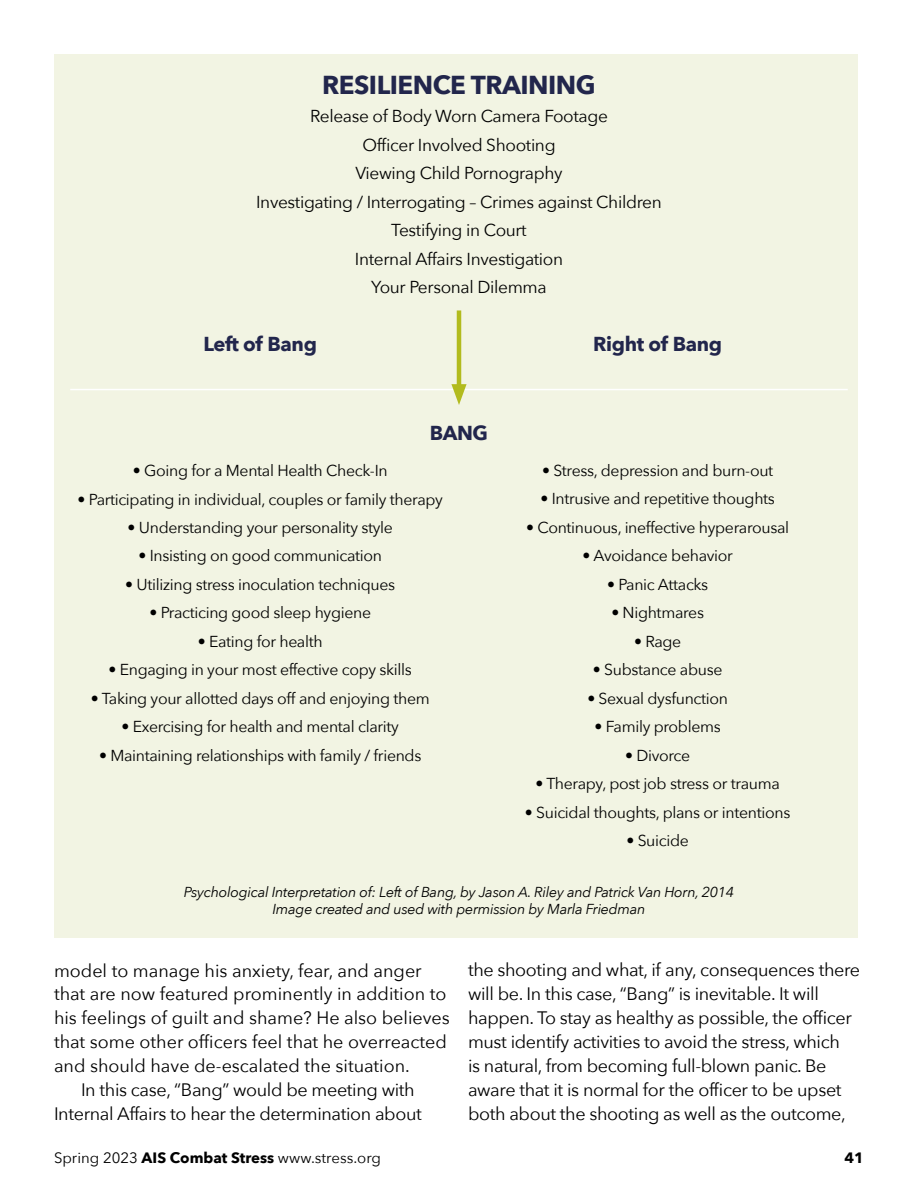
<style>
.page{position:relative;width:918px;height:1188px;background:#fff}
.page>*{position:absolute;margin:0;border:0;box-sizing:border-box;transform-origin:0 0}
.t1{font:700 25.95px "Avenir Next";letter-spacing:-.02em;color:#22264c}
.t2{font:700 20.1px "Avenir Next";letter-spacing:-.02em;color:#22264c}
.t3{font:18px/24px "Avenir Next";letter-spacing:-.02em;color:#000}
.t4{font:18px "Avenir Next";color:#000}
.t5{font:17.25px/28.5px "Avenir Next";letter-spacing:-.02em;color:#000;text-align:center}
.t6{font:15.9px "Avenir Next";letter-spacing:-.02em;color:#000}
.t7{font:15px "Avenir Next";color:#000}
.t8{font:700 15px "Avenir Next";color:#000}
.t9{font:italic 14.4px/17.2px "Avenir Next";letter-spacing:-.02em;color:#000;text-align:center}
.s1{font-weight:700}
</style>
<div class="page">
<div style="left:54px;top:54px;width:804px;height:883px;background:#f2f4e3"></div>
<hr style="left:70px;top:389px;width:778px;height:1px;background:#fff">
<hr style="left:457px;top:313px;width:4px;height:79px;background:#b2bb1e">
<svg style="left:451px;top:384px;width:16px;height:21px"></svg>
<h1 class="t1" style="left:322px;top:62px;width:275px">RESILIENCE TRAINING</h1>
<p class="t5" style="left:256px;top:102px;width:407px">Release of Body Worn Camera Footage<br>Officer Involved Shooting<br>Viewing Child Pornography<br>Investigating / Interrogating – Crimes against Children<br>Testifying in Court<br>Internal Affairs Investigation<br>Your Personal Dilemma</p>
<p class="t2" style="left:204px;top:326px;width:115px">Left of Bang</p>
<p class="t2" style="left:593px;top:326px;width:130px">Right of Bang</p>
<p class="t2" style="left:430px;top:416px;width:60px">BANG</p>
<p class="t6" style="left:133px;top:461px;width:256px">• Going for a Mental Health Check-In</p>
<p class="t6" style="left:78px;top:489px;width:367px">• Participating in individual, couples or family therapy</p>
<p class="t6" style="left:128px;top:518px;width:267px">• Understanding your personality style</p>
<p class="t6" style="left:139px;top:546px;width:245px">• Insisting on good communication</p>
<p class="t6" style="left:125px;top:575px;width:271px">• Utilizing stress inoculation techniques</p>
<p class="t6" style="left:150px;top:603px;width:223px">• Practicing good sleep hygiene</p>
<p class="t6" style="left:198px;top:632px;width:126px">• Eating for health</p>
<p class="t6" style="left:109px;top:660px;width:305px">• Engaging in your most effective copy skills</p>
<p class="t6" style="left:91px;top:689px;width:340px">• Taking your allotted days off and enjoying them</p>
<p class="t6" style="left:122px;top:717px;width:279px">• Exercising for health and mental clarity</p>
<p class="t6" style="left:99px;top:746px;width:324px">• Maintaining relationships with family / friends</p>
<p class="t6" style="left:542px;top:461px;width:233px">• Stress, depression and burn-out</p>
<p class="t6" style="left:540px;top:489px;width:236px">• Intrusive and repetitive thoughts</p>
<p class="t6" style="left:526px;top:518px;width:264px">• Continuous, ineffective hyperarousal</p>
<p class="t6" style="left:582px;top:546px;width:152px">• Avoidance behavior</p>
<p class="t6" style="left:607px;top:575px;width:103px">• Panic Attacks</p>
<p class="t6" style="left:611px;top:603px;width:94px">• Nightmares</p>
<p class="t6" style="left:634px;top:632px;width:49px">• Rage</p>
<p class="t6" style="left:593px;top:660px;width:131px">• Substance abuse</p>
<p class="t6" style="left:587px;top:689px;width:142px">• Sexual dysfunction</p>
<p class="t6" style="left:595px;top:717px;width:128px">• Family problems</p>
<p class="t6" style="left:625px;top:746px;width:67px">• Divorce</p>
<p class="t6" style="left:536px;top:774px;width:246px">• Therapy, post job stress or trauma</p>
<p class="t6" style="left:525px;top:803px;width:267px">• Suicidal thoughts, plans or intentions</p>
<p class="t6" style="left:626px;top:831px;width:64px">• Suicide</p>
<p class="t9" style="left:184px;top:883px;width:552px">Psychological Interpretation of: Left of Bang, by Jason A. Riley and Patrick Van Horn, 2014<br>Image created and used with permission by Marla Friedman</p>
<p class="t4" style="left:54px;top:959px;width:369px">model to manage his anxiety, fear, and anger</p>
<p class="t4" style="left:54px;top:983px;width:394px">that are now featured prominently in addition to</p>
<p class="t4" style="left:54px;top:1007px;width:397px">his feelings of guilt and shame? He also believes</p>
<p class="t4" style="left:54px;top:1031px;width:395px">that some other officers feel that he overreacted</p>
<p class="t4" style="left:54px;top:1055px;width:357px">and should have de-escalated the situation.</p>
<p class="t3" style="left:81px;top:1078px;width:335px">In this case, “Bang” would be meeting with</p>
<p class="t3" style="left:54px;top:1102px;width:369px">Internal Affairs to hear the determination about</p>
<p class="t3" style="left:468px;top:958px;width:394px">the shooting and what, if any, consequences there will be. In this case, “Bang” is inevitable. It will happen. To stay as healthy as possible, the officer must identify activities to avoid the stress, which<br>is natural, from becoming full-blown panic. Be aware that it is normal for the officer to be upset both about the shooting as well as the outcome,</p>
<p class="t7" style="left:54px;top:1148px;width:329px">Spring 2023 <span class="s1">AIS Combat Stress</span> www.stress.org</p>
<p class="t8" style="left:845px;top:1144px;width:21px">41</p>
</div>
